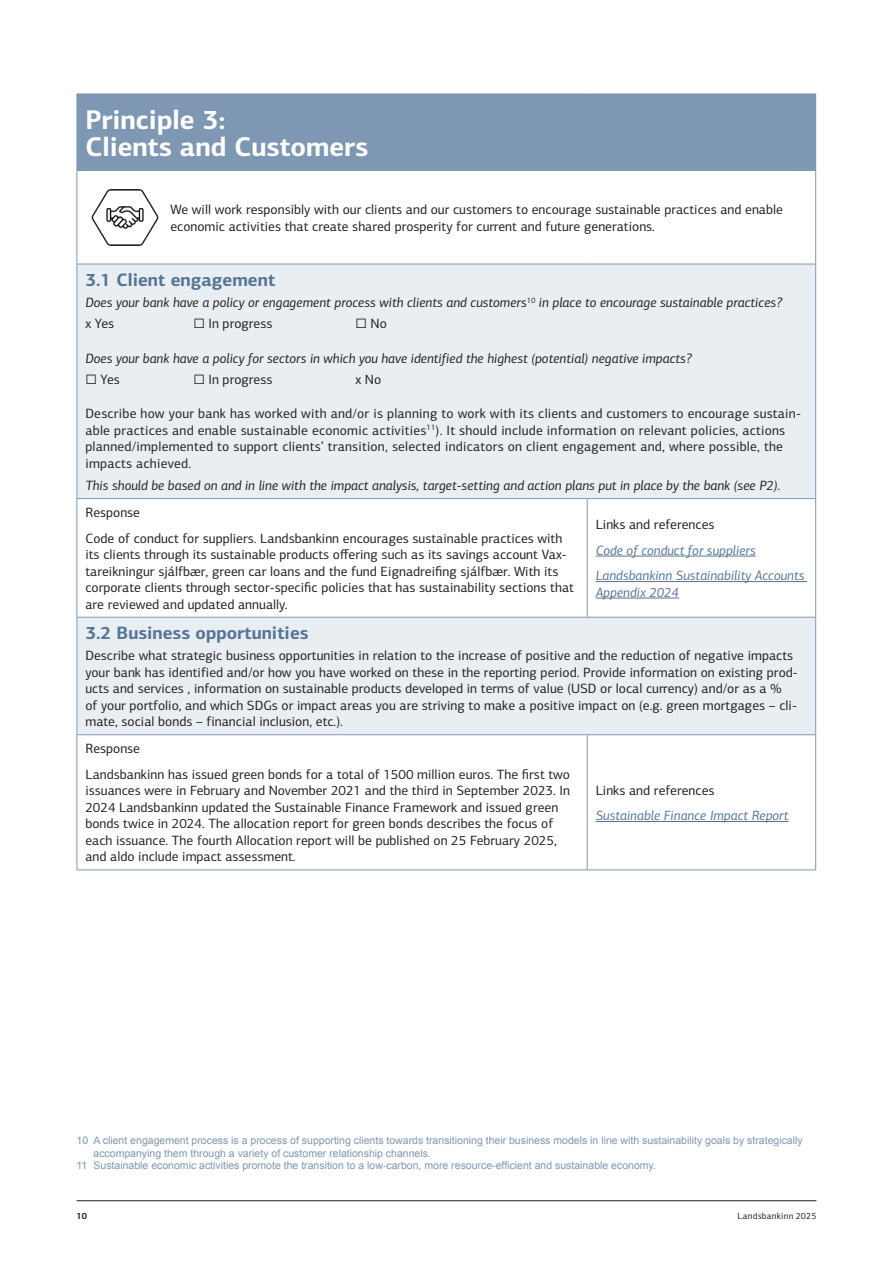
<style>
.page{position:relative;width:893px;height:1263px;background:#fff}
.page>*{position:absolute;margin:0;border:0;box-sizing:border-box;transform-origin:0 0}
.Fyrirsögn{font:700 27px/27px "LB Centro Sans";color:#fff}
.Millifyrirsögn{font:700 18px "LB Centro Sans";color:#567596}
.PRB_Body_Text{font:13.5px/16.5px "LB Centro Sans";color:#231f20}
.PRB_Box_itals_response_text{font:13.5px/16.5px "LB Centro Sans";color:#231f20}
.PRB_Body_Text-2{font:italic 13.5px "LB Centro Sans";color:#231f20}
.Linkur{font:italic 13.5px/16.5px "LB Centro Sans";color:#567596}
.t1{font:10.5px/12.6px "Arial";color:#7e97b2}
.t2{font:9px "LB Centro Sans";letter-spacing:.03em;color:#231f20}
.t3{font:700 9px "LB Centro Sans";color:#231f20}
</style>
<div class="page">
<hr style="left:77px;top:1200px;width:739px;height:1px;background:#231f20">
<div style="left:77px;top:94px;width:739px;height:76px;background:#7e97b2"></div>
<svg style="left:78px;top:265px;width:737px;height:469px;fill:#e9eef3"></svg>
<hr style="left:77px;top:171px;width:1px;height:93px;background:#7e97b2">
<hr style="left:815px;top:171px;width:1px;height:93px;background:#7e97b2">
<hr style="left:77px;top:264px;width:510px;height:1px;background:#7e97b2">
<hr style="left:77px;top:264px;width:1px;height:234px;background:#7e97b2">
<hr style="left:587px;top:264px;width:229px;height:1px;background:#7e97b2">
<hr style="left:815px;top:264px;width:1px;height:234px;background:#7e97b2">
<hr style="left:77px;top:498px;width:510px;height:1px;background:#7e97b2">
<hr style="left:77px;top:499px;width:1px;height:118px;background:#7e97b2">
<hr style="left:587px;top:498px;width:229px;height:1px;background:#7e97b2">
<hr style="left:587px;top:499px;width:1px;height:118px;background:#7e97b2">
<hr style="left:815px;top:499px;width:1px;height:118px;background:#7e97b2">
<hr style="left:77px;top:617px;width:510px;height:1px;background:#7e97b2">
<hr style="left:77px;top:618px;width:1px;height:116px;background:#7e97b2">
<hr style="left:587px;top:617px;width:229px;height:1px;background:#7e97b2">
<hr style="left:815px;top:618px;width:1px;height:116px;background:#7e97b2">
<hr style="left:77px;top:734px;width:510px;height:1px;background:#7e97b2">
<hr style="left:77px;top:735px;width:1px;height:134px;background:#7e97b2">
<hr style="left:587px;top:734px;width:229px;height:1px;background:#7e97b2">
<hr style="left:587px;top:735px;width:1px;height:134px;background:#7e97b2">
<hr style="left:815px;top:735px;width:1px;height:134px;background:#7e97b2">
<hr style="left:77px;top:869px;width:510px;height:1px;background:#7e97b2">
<hr style="left:587px;top:869px;width:229px;height:1px;background:#7e97b2">
<hr style="left:77px;top:170px;width:510px;height:1px;background:#7e97b2">
<hr style="left:587px;top:170px;width:229px;height:1px;background:#7e97b2">
<hr style="left:596px;top:556px;width:160px;height:1px;background:#567596">
<hr style="left:596px;top:581px;width:211px;height:1px;background:#567596">
<hr style="left:596px;top:598px;width:83px;height:1px;background:#567596">
<hr style="left:596px;top:821px;width:192px;height:1px;background:#567596">
<img style="left:91px;top:189px;width:67px;height:56px">
<p class="Fyrirsögn" style="left:85px;top:106px;width:284px">Principle 3:<br>Clients and Customers</p>
<p class="PRB_Body_Text" style="left:170px;top:201px;width:614px">We will work responsibly with our clients and our customers to encourage sustainable practices and enable economic activities that create shared prosperity for current and future generations.</p>
<p class="Millifyrirsögn" style="left:85px;top:268px;width:191px">3.1 Client engagement</p>
<p class="PRB_Body_Text-2" style="left:85px;top:294px;width:698px">Does your bank have a policy or engagement process with clients and customers<sup>10</sup> in place to encourage sustainable practices?</p>
<p class="PRB_Body_Text" style="left:85px;top:315px;width:30px">x Yes</p>
<p class="PRB_Body_Text" style="left:193px;top:315px;width:81px">☐ In progress</p>
<p class="PRB_Body_Text" style="left:355px;top:315px;width:33px">☐ No</p>
<p class="PRB_Body_Text-2" style="left:85px;top:350px;width:608px">Does your bank have a policy for sectors in which you have identified the highest (potential) negative impacts?</p>
<p class="PRB_Body_Text" style="left:85px;top:371px;width:36px">☐ Yes</p>
<p class="PRB_Body_Text" style="left:193px;top:371px;width:81px">☐ In progress</p>
<p class="PRB_Body_Text" style="left:355px;top:371px;width:27px">x No</p>
<p class="PRB_Body_Text" style="left:85px;top:405px;width:717px">Describe how your bank has worked with and/or is planning to work with its clients and customers to encourage sustain&shy;able practices and enable sustainable economic activities<sup>11</sup>). It should include information on relevant policies, actions planned/implemented to support clients’ transition, selected indicators on client engagement and, where possible, the impacts achieved.</p>
<p class="PRB_Body_Text-2" style="left:85px;top:477px;width:696px">This should be based on and in line with the impact analysis, target-setting and action plans put in place by the bank (see P2).</p>
<p class="PRB_Box_itals_response_text" style="left:85px;top:504px;width:56px">Response</p>
<p class="PRB_Box_itals_response_text" style="left:85px;top:530px;width:490px">Code of conduct for suppliers. Landsbankinn encourages sustainable practices with its clients through its sustainable products offering such as its savings account Vax&shy;tareikningur sjálfbær, green car loans and the fund Eignadreifing sjálfbær. With its corporate clients through sector-specific policies that has sustainability sections that are reviewed and updated annually.</p>
<p class="PRB_Box_itals_response_text" style="left:596px;top:516px;width:120px">Links and references</p>
<p class="Linkur" style="left:596px;top:542px;width:162px">Code of conduct for suppliers</p>
<p class="Linkur" style="left:596px;top:567px;width:210px">Landsbankinn Sustainability Accounts<br>Appendix 2024</p>
<p class="Millifyrirsögn" style="left:85px;top:622px;width:225px">3.2 Business opportunities</p>
<p class="PRB_Body_Text" style="left:85px;top:647px;width:714px">Describe what strategic business opportunities in relation to the increase of positive and the reduction of negative impacts your bank has identified and/or how you have worked on these in the reporting period. Provide information on existing prod&shy;ucts and services , information on sustainable products developed in terms of value (USD or local currency) and/or as a %<br>of your portfolio, and which SDGs or impact areas you are striving to make a positive impact on (e.g. green mortgages – cli&shy;mate, social bonds – financial inclusion, etc.).</p>
<p class="PRB_Box_itals_response_text" style="left:85px;top:740px;width:56px">Response</p>
<p class="PRB_Box_itals_response_text" style="left:85px;top:766px;width:486px">Landsbankinn has issued green bonds for a total of 1500 million euros. The first two issuances were in February and November 2021 and the third in September 2023. In 2024 Landsbankinn updated the Sustainable Finance Framework and issued green bonds twice in 2024. The allocation report for green bonds describes the focus of each issuance. The fourth Allocation report will be published on 25 February 2025, and aldo include impact assessment.</p>
<p class="PRB_Box_itals_response_text" style="left:596px;top:782px;width:120px">Links and references</p>
<p class="Linkur" style="left:596px;top:807px;width:194px">Sustainable Finance Impact Report</p>
<p class="t1" style="left:94px;top:1134px;width:711px;text-indent:-17px">10 A client engagement process is a process of supporting clients towards transitioning their business models in line with sustainability goals by strategically accompanying them through a variety of customer relationship channels.</p>
<p class="t1" style="left:77px;top:1159px;width:581px">11 Sustainable economic activities promote the transition to a low-carbon, more resource-efficient and sustainable economy.</p>
<p class="t3" style="left:77px;top:1210px;width:12px">10</p>
<p class="t2" style="left:737px;top:1210px;width:80px">Landsbankinn 2025</p>
</div>
